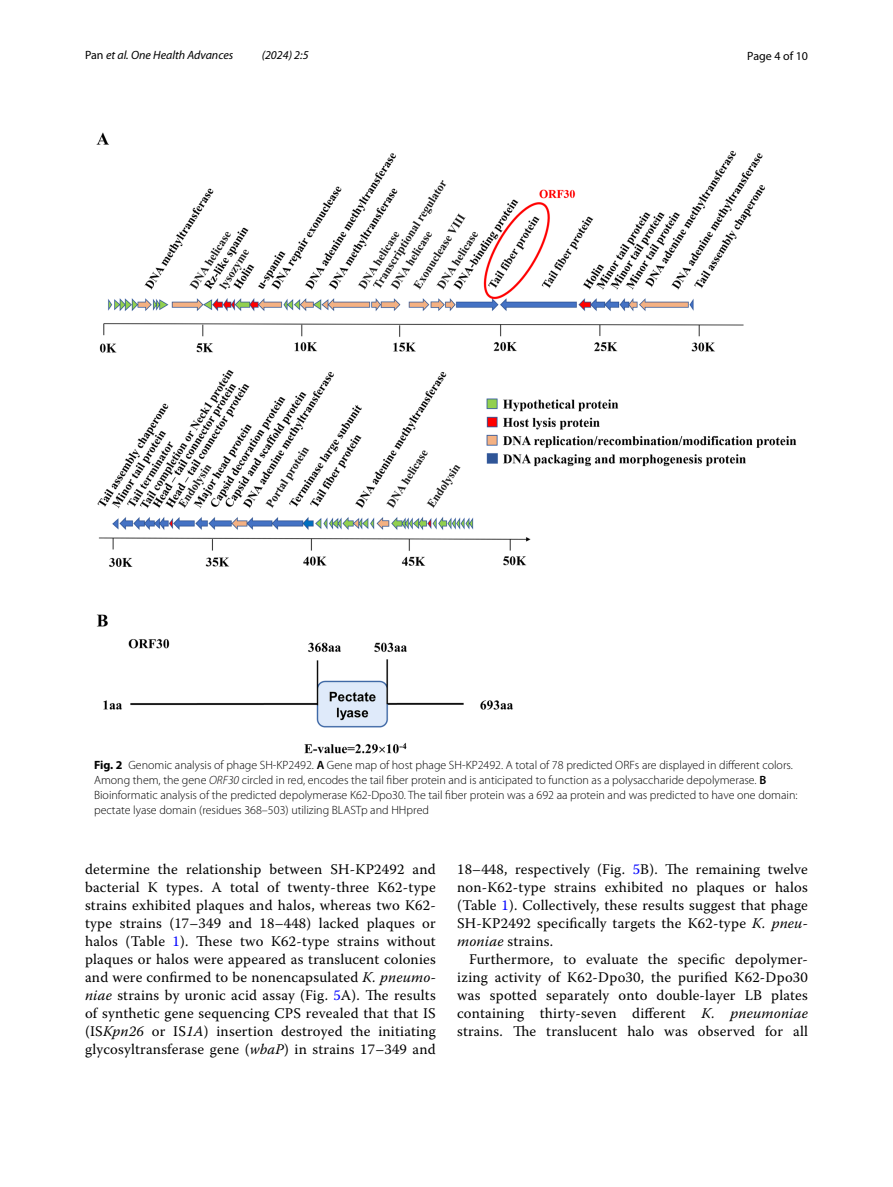
<style>
.page{position:relative;width:893px;height:1187px;background:#fff}
.page>*{position:absolute;margin:0;border:0;box-sizing:border-box;transform-origin:0 0}
.t1{font:14.7px/18px "Warnock Pro";letter-spacing:.015em;color:#000;text-align:justify}
.t2{font:300 12px/15px "Myriad Pro";color:#000}
.t3{font:italic 12px "Myriad Pro";color:#000}
.t4{font:12px "Myriad Pro";color:#000}
.s1{font-style:normal}
.s2{font-weight:700}
.s3{font-weight:600}
.s4{font-style:italic}
.s5{color:#00f}
</style>
<div class="page">
<img style="left:96px;top:133px;width:701px;height:620px">
<p class="t3" style="left:85px;top:48px;width:150px"><span class="s1">Pan</span> et al. One Health Advances</p>
<p class="t3" style="left:262px;top:48px;width:48px">(2024) 2:5</p>
<p class="t4" style="left:747px;top:48px;width:62px">Page 4 of 10</p>
<p class="t2" style="left:94px;top:757px;width:705px"><span class="s2">Fig. 2</span> Genomic analysis of phage SH-KP2492. <span class="s3">A</span> Gene map of host phage SH-KP2492. A total of 78 predicted ORFs are displayed in different colors.<br>Among them, the gene <span class="s4">ORF30</span> circled in red, encodes the tail fiber protein and is anticipated to function as a polysaccharide depolymerase. <span class="s3">B </span>Bioinformatic analysis of the predicted depolymerase K62-Dpo30. The tail fiber protein was a 692 aa protein and was predicted to have one domain: pectate lyase domain (residues 368–503) utilizing BLASTp and HHpred</p>
<p class="t1" style="left:85px;top:860px;width:352px">determine the relationship between SH-KP2492 and bacterial K types. A total of twenty-three K62-type strains exhibited plaques and halos, whereas two K62- type strains (17–349 and 18–448) lacked plaques or halos (Table <span class="s5">1</span>). These two K62-type strains without plaques or halos were appeared as translucent colonies and were confirmed to be nonencapsulated <span class="s4">K. pneumo&shy;niae</span> strains by uronic acid assay (Fig. <span class="s5">5</span>A). The results of synthetic gene sequencing CPS revealed that that IS (IS<span class="s4">Kpn26</span> or IS<span class="s4">1A</span>) insertion destroyed the initiating glycosyltransferase gene (<span class="s4">wbaP</span>) in strains 17–349 and</p>
<p class="t1" style="left:457px;top:860px;width:352px">18–448, respectively (Fig. <span class="s5">5</span>B). The remaining twelve non-K62-type strains exhibited no plaques or halos (Table <span class="s5">1</span>). Collectively, these results suggest that phage SH-KP2492 specifically targets the K62-type <span class="s4">K. pneu&shy;moniae</span> strains.</p>
<p class="t1" style="left:457px;top:950px;width:352px;text-indent:12px">Furthermore, to evaluate the specific depolymer&shy;izing activity of K62-Dpo30, the purified K62-Dpo30 was spotted separately onto double-layer LB plates containing thirty-seven different <span class="s4">K. pneumoniae </span>strains. The translucent halo was observed for all</p>
</div>
